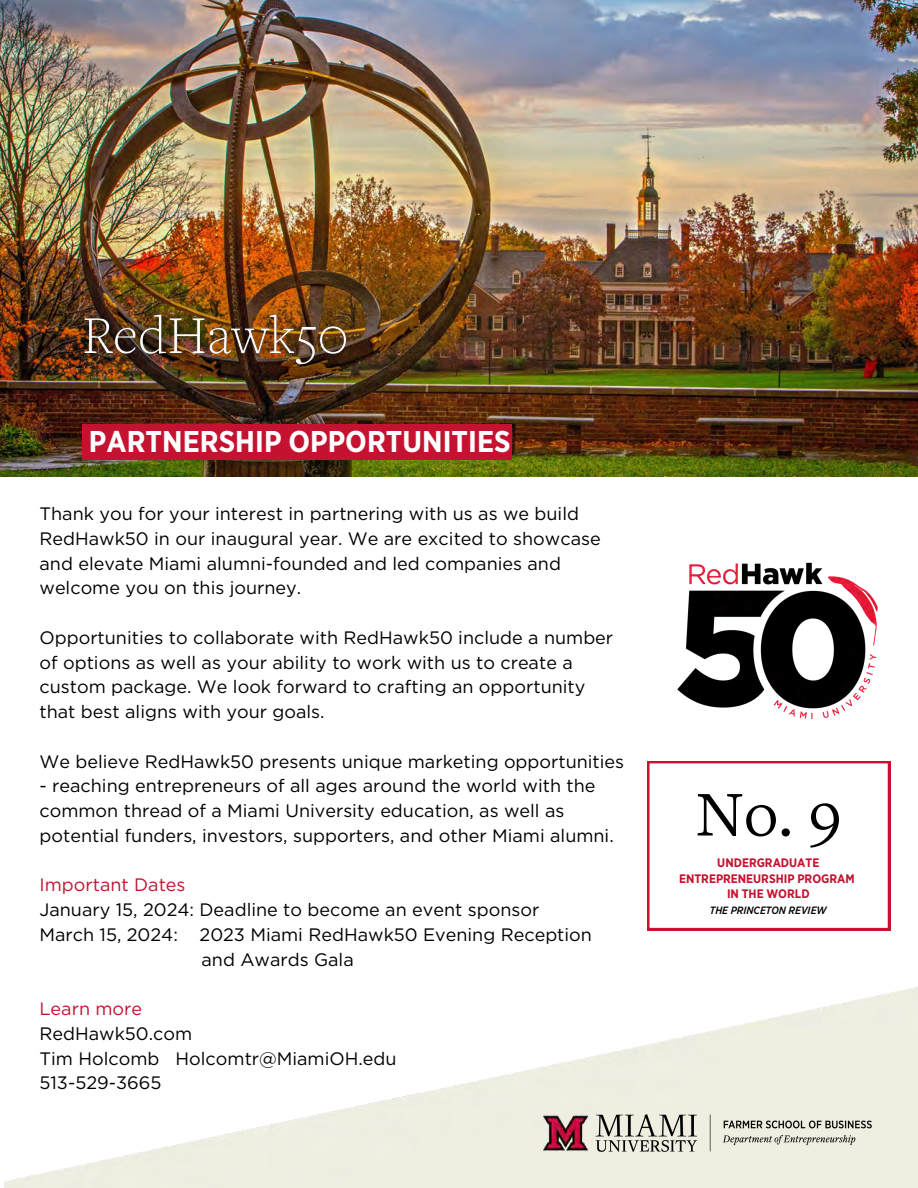
<style>
.page{position:relative;width:918px;height:1188px;background:#fff}
.page>*{position:absolute;margin:0;border:0;box-sizing:border-box;transform-origin:0 0}
.t1{font:66.3px "Freight Text Pro";color:#000}
.t2{font:700 30px "Gotham Narrow";color:#fff}
.t3{font:18px/24.8px "Gotham";color:#000}
.t4{font:18px "Gotham";color:#c41230}
.t5{font:700 12.3px/15.3px "Gotham Narrow";color:#c41230;text-align:center}
.t6{font:italic 500 10.65px "Gotham Narrow";color:#000}
.s1{color:#c41230}
</style>
<div class="page">
<img style="left:0;top:0;width:918px;height:476px">
<div style="left:82px;top:424px;width:429px;height:36px;background:#c41230"></div>
<img style="left:677px;top:562px;width:201px;height:158px">
<svg style="left:647px;top:761px;width:243px;height:169px"></svg>
<img style="left:523px;top:1096px;width:366px;height:73px">
<img style="left:58px;top:277px;width:328px;height:118px">
<h1 class="t2" style="left:89px;top:423px;width:423px">PARTNERSHIP OPPORTUNITIES</h1>
<p class="t3" style="left:40px;top:502px;width:563px">Thank you for your interest in partnering with us as we build RedHawk50 in our inaugural year. We are excited to showcase and elevate Miami alumni-founded and led companies and welcome you on this journey.</p>
<p class="t3" style="left:40px;top:626px;width:575px">Opportunities to collaborate with RedHawk50 include a number of options as well as your ability to work with us to create a custom package. We look forward to crafting an opportunity that best aligns with your goals.</p>
<p class="t3" style="left:40px;top:750px;width:586px">We believe RedHawk50 presents unique marketing opportunities</p>
<p class="t3" style="left:40px;top:775px;width:576px">- reaching entrepreneurs of all ages around the world with the common thread of a Miami University education, as well as potential funders, investors, supporters, and other Miami alumni.</p>
<p class="t4" style="left:40px;top:877px;width:148px">Important Dates</p>
<p class="t3" style="left:40px;top:898px;width:501px">January 15, 2024: Deadline to become an event sponsor</p>
<p class="t3" style="left:202px;top:923px;width:392px;text-indent:-162px">March 15, 2024: 2023 Miami RedHawk50 Evening Reception and Awards Gala</p>
<p class="t3" style="left:40px;top:997px;width:359px"><span class="s1">Learn more<br></span>RedHawk50.com<br>Tim Holcomb Holcomtr@MiamiOH.edu<br>513-529-3665</p>
<p class="t1" style="left:695px;top:771px;width:148px">No. 9</p>
<p class="t5" style="left:679px;top:855px;width:177px">UNDERGRADUATE<br>ENTREPRENEURSHIP PROGRAM<br>IN THE WORLD</p>
<p class="t6" style="left:710px;top:904px;width:118px">THE PRINCETON REVIEW</p>
</div>
